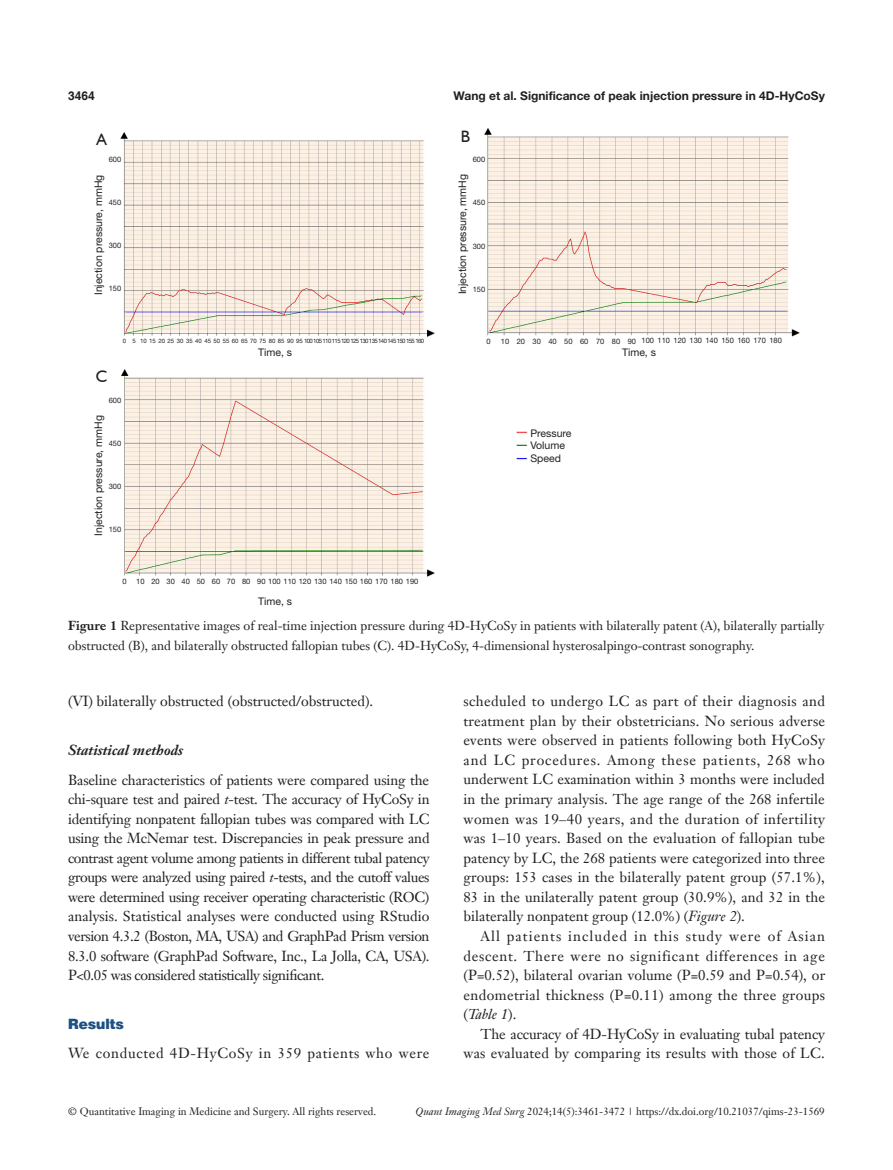
<style>
.page{position:relative;width:893px;height:1170px;background:#fff}
.page>*{position:absolute;margin:0;border:0;box-sizing:border-box;transform-origin:0 0}
.t1{font:16.5px "Humanist 521 BT";color:#231f20}
.t2{font:14.25px/19.5px "Janson Text LT";color:#231f20;text-align:justify}
.t3{font:14.25px "Janson Text LT";letter-spacing:.045em;color:#231f20}
.t4{font:italic 700 14.25px "Janson Text LT";color:#231f20}
.t5{font:900 14.25px "Helvetica";color:#1c5085}
.t6{font:12.75px/19.5px "Janson Text LT";color:#231f20}
.t7{font:700 12px "Helvetica Neue LT Pro";color:#231f20}
.t8{font:700 12px "Helvetica";color:#231f20}
.t9{font:10.5px "Janson Text LT";color:#231f20}
.t10{font:10.5px/12.5px "Helvetica Neue LT Pro";color:#231f20}
.t11{font:7.5px "Helvetica Neue LT Pro";color:#231f20}
.t12{font:6px "Helvetica Neue LT Pro";letter-spacing:-.1em;color:#231f20}
.s1{font-weight:700}
.s2{font-style:italic}
</style>
<div class="page">
<img style="left:121px;top:369px;width:314px;height:207px">
<img style="left:484px;top:128px;width:316px;height:209px">
<div style="left:472px;top:155px;width:13px;height:137px;background:#fff"></div>
<img style="left:120px;top:132px;width:315px;height:205px">
<div style="left:108px;top:156px;width:13px;height:135px;background:#fff"></div>
<img style="left:516px;top:431px;width:12px;height:29px">
<p class="t8" style="left:68px;top:88px;width:28px">3464</p>
<p class="t7" style="left:454px;top:88px;width:373px">Wang et al. Significance of peak injection pressure in 4D-HyCoSy</p>
<p class="t1" style="left:96px;top:129px;width:12px">A</p>
<p class="t1" style="left:461px;top:126px;width:11px">B</p>
<p class="t11" style="left:109px;top:155px;width:14px">600</p>
<p class="t11" style="left:109px;top:198px;width:14px">450</p>
<p class="t11" style="left:109px;top:241px;width:14px">300</p>
<p class="t11" style="left:109px;top:284px;width:14px">150</p>
<p class="t10" style="left:92px;top:295px;width:122px;rotate:-90deg">Injection pressure, mmHg</p>
<p class="t12" style="left:123px;top:337px;width:303px">0 5 10 15 20 25 30 35 40 45 50 55 60 65 70 75 80 85 90 95 100 105 110 115 120 125 130 135 140 145 150 155 160</p>
<p class="t1" style="left:96px;top:366px;width:13px">C</p>
<p class="t11" style="left:109px;top:395px;width:14px">600</p>
<p class="t11" style="left:109px;top:438px;width:14px">450</p>
<p class="t11" style="left:109px;top:481px;width:14px">300</p>
<p class="t11" style="left:109px;top:524px;width:14px">150</p>
<p class="t10" style="left:92px;top:535px;width:122px;rotate:-90deg">Injection pressure, mmHg</p>
<p class="t10" style="left:258px;top:345px;width:36px">Time, s</p>
<p class="t11" style="left:123px;top:577px;width:6px">0</p>
<p class="t11" style="left:136px;top:577px;width:284px">10 20 30 40 50 60 70 80 90 100 110 120 130 140 150 160 170 180 190</p>
<p class="t10" style="left:258px;top:594px;width:36px">Time, s</p>
<p class="t11" style="left:473px;top:154px;width:14px">600</p>
<p class="t11" style="left:473px;top:198px;width:14px">450</p>
<p class="t11" style="left:473px;top:241px;width:14px">300</p>
<p class="t11" style="left:473px;top:285px;width:14px">150</p>
<p class="t10" style="left:456px;top:294px;width:122px;rotate:-90deg">Injection pressure, mmHg</p>
<p class="t11" style="left:486px;top:336px;width:6px">0</p>
<p class="t11" style="left:501px;top:336px;width:282px">10 20 30 40 50 60 70 80 90 100 110 120 130 140 150 160 170 180</p>
<p class="t10" style="left:530px;top:426px;width:43px">Pressure<br>Volume<br>Speed</p>
<p class="t10" style="left:622px;top:346px;width:36px">Time, s</p>
<p class="t6" style="left:68px;top:616px;width:758px"><span class="s1">Figure 1</span> Representative images of real-time injection pressure during 4D-HyCoSy in patients with bilaterally patent (A), bilaterally partially obstructed (B), and bilaterally obstructed fallopian tubes (C). 4D-HyCoSy, 4-dimensional hysterosalpingo-contrast sonography.</p>
<p class="t2" style="left:68px;top:691px;width:307px">(VI) bilaterally obstructed (obstructed/obstructed).</p>
<p class="t4" style="left:68px;top:741px;width:117px">Statistical methods</p>
<p class="t2" style="left:68px;top:769px;width:363px">Baseline characteristics of patients were compared using the chi-square test and paired <span class="s2">t</span>-test. The accuracy of HyCoSy in identifying nonpatent fallopian tubes was compared with LC using the McNemar test. Discrepancies in peak pressure and contrast agent volume among patients in different tubal patency groups were analyzed using paired <span class="s2">t</span>-tests, and the cutoff values were determined using receiver operating characteristic (ROC) analysis. Statistical analyses were conducted using RStudio version 4.3.2 (Boston, MA, USA) and GraphPad Prism version 8.3.0 software (GraphPad Software, Inc., La Jolla, CA, USA).<br>P&lt;0.05 was considered statistically significant.</p>
<p class="t5" style="left:68px;top:1014px;width:58px">Results</p>
<p class="t3" style="left:68px;top:1044px;width:363px">We conducted 4D-HyCoSy in 359 patients who were</p>
<p class="t2" style="left:463px;top:691px;width:363px">scheduled to undergo LC as part of their diagnosis and treatment plan by their obstetricians. No serious adverse events were observed in patients following both HyCoSy and LC procedures. Among these patients, 268 who underwent LC examination within 3 months were included in the primary analysis. The age range of the 268 infertile women was 19–40 years, and the duration of infertility was 1–10 years. Based on the evaluation of fallopian tube patency by LC, the 268 patients were categorized into three groups: 153 cases in the bilaterally patent group (57.1%), 83 in the unilaterally patent group (30.9%), and 32 in the bilaterally nonpatent group (12.0%) (<span class="s2">Figure 2</span>).</p>
<p class="t2" style="left:463px;top:926px;width:363px;text-indent:17px">All patients included in this study were of Asian descent. There were no significant differences in age (P=0.52), bilateral ovarian volume (P=0.59 and P=0.54), or endometrial thickness (P=0.11) among the three groups (<span class="s2">Table 1</span>).</p>
<p class="t2" style="left:463px;top:1023px;width:363px;text-align:right">The accuracy of 4D-HyCoSy in evaluating tubal patency was evaluated by comparing its results with those of LC.</p>
<p class="t9" style="left:68px;top:1104px;width:310px">© Quantitative Imaging in Medicine and Surgery. All rights reserved.</p>
<p class="t9" style="left:416px;top:1104px;width:411px"><span class="s2">Quant Imaging Med Surg</span> 2024;14(5):3461-3472 | https://dx.doi.org/10.21037/qims-23-1569</p>
</div>
